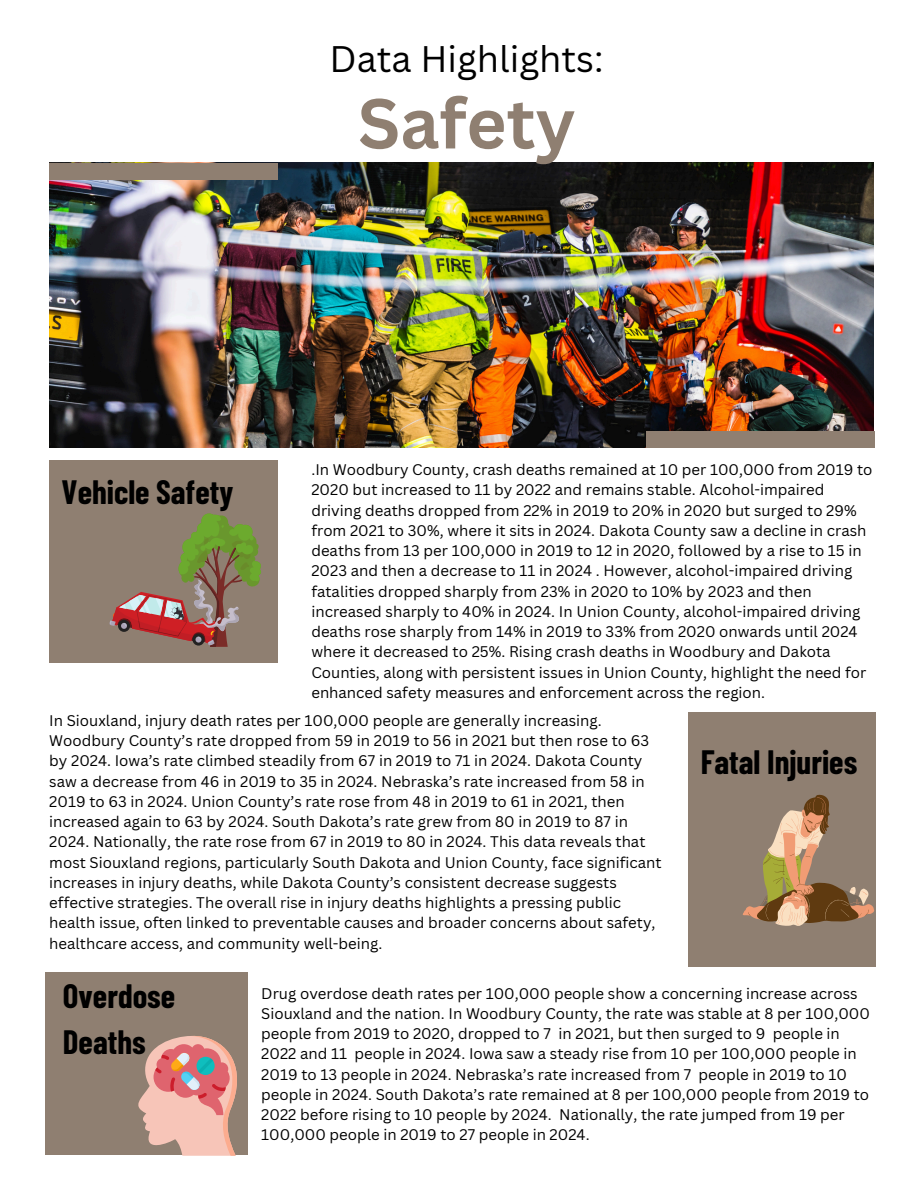
<style>
.page{position:relative;width:918px;height:1188px;background:#fff}
.page>*{position:absolute;margin:0;border:0;box-sizing:border-box;transform-origin:0 0}
.t1{font:700 69px "Canva Sans";color:#8f7f71}
.t2{font:36px "Canva Sans";color:#000}
.t3{font:700 33px/46.2px "Barlow Condensed";color:#000}
.t4{font:15px/20.2px "Canva Sans";color:#000}
</style>
<div class="page">
<div style="left:49px;top:461px;width:229px;height:202px;background:#8f7f71"></div>
<div style="left:46px;top:973px;width:202px;height:182px;background:#8f7f71"></div>
<div style="left:688px;top:712px;width:187px;height:254px;background:#8f7f71"></div>
<img style="left:49px;top:163px;width:825px;height:285px">
<div style="left:49px;top:163px;width:229px;height:17px;background:#8f7f71"></div>
<div style="left:646px;top:431px;width:228px;height:17px;background:#8f7f71"></div>
<svg style="left:110px;top:513px;width:151px;height:134px"></svg>
<svg style="left:742px;top:794px;width:132px;height:132px"></svg>
<svg style="left:138px;top:1035px;width:99px;height:121px"></svg>
<h2 class="t2" style="left:329px;top:34px;width:276px">Data Highlights:</h2>
<h1 class="t1" style="left:358px;top:75px;width:219px">Safety</h1>
<p class="t4" style="left:311px;top:459px;width:563px">.In Woodbury County, crash deaths remained at 10 per 100,000 from 2019 to 2020 but increased to 11 by 2022 and remains stable. Alcohol-impaired driving deaths dropped from 22% in 2019 to 20% in 2020 but surged to 29% from 2021 to 30%, where it sits in 2024. Dakota County saw a decline in crash deaths from 13 per 100,000 in 2019 to 12 in 2020, followed by a rise to 15 in 2023 and then a decrease to 11 in 2024 . However, alcohol-impaired driving fatalities dropped sharply from 23% in 2020 to 10% by 2023 and then increased sharply to 40% in 2024. In Union County, alcohol-impaired driving deaths rose sharply from 14% in 2019 to 33% from 2020 onwards until 2024 where it decreased to 25%. Rising crash deaths in Woodbury and Dakota Counties, along with persistent issues in Union County, highlight the need for enhanced safety measures and enforcement across the region.</p>
<h2 class="t4" style="left:49px;top:710px;width:614px">In Siouxland, injury death rates per 100,000 people are generally increasing.<br>Woodbury County’s rate dropped from 59 in 2019 to 56 in 2021 but then rose to 63 by 2024. Iowa’s rate climbed steadily from 67 in 2019 to 71 in 2024. Dakota County saw a decrease from 46 in 2019 to 35 in 2024. Nebraska’s rate increased from 58 in 2019 to 63 in 2024. Union County’s rate rose from 48 in 2019 to 61 in 2021, then increased again to 63 by 2024. South Dakota’s rate grew from 80 in 2019 to 87 in 2024. Nationally, the rate rose from 67 in 2019 to 80 in 2024. This data reveals that most Siouxland regions, particularly South Dakota and Union County, face significant increases in injury deaths, while Dakota County’s consistent decrease suggests effective strategies. The overall rise in injury deaths highlights a pressing public health issue, often linked to preventable causes and broader concerns about safety, healthcare access, and community well-being.</h2>
<p class="t3" style="left:63px;top:972px;width:114px">Overdose<br>Deaths</p>
<p class="t4" style="left:261px;top:983px;width:610px">Drug overdose death rates per 100,000 people show a concerning increase across Siouxland and the nation. In Woodbury County, the rate was stable at 8 per 100,000 people from 2019 to 2020, dropped to 7 in 2021, but then surged to 9 people in 2022 and 11 people in 2024. Iowa saw a steady rise from 10 per 100,000 people in 2019 to 13 people in 2024. Nebraska’s rate increased from 7 people in 2019 to 10 people in 2024. South Dakota’s rate remained at 8 per 100,000 people from 2019 to 2022 before rising to 10 people by 2024. Nationally, the rate jumped from 19 per 100,000 people in 2019 to 27 people in 2024.</p>
<p class="t3" style="left:62px;top:467px;width:173px">Vehicle Safety</p>
<p class="t3" style="left:701px;top:737px;width:158px">Fatal Injuries</p>
</div>
